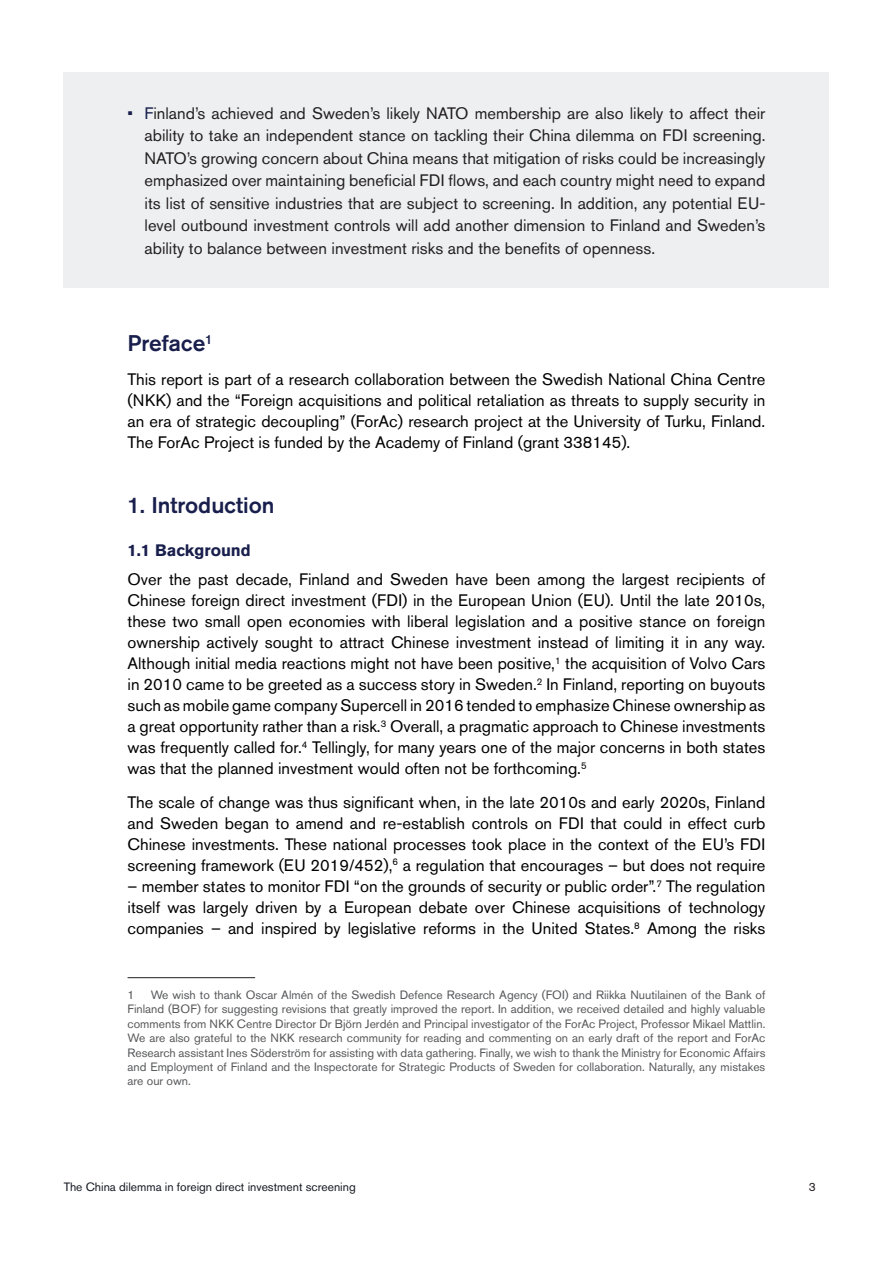
<style>
.page{position:relative;width:893px;height:1263px;background:#fff}
.page>*{position:absolute;margin:0;border:0;box-sizing:border-box;transform-origin:0 0}
.Rubrik_2{font:500 22.5px "Akzidenz Grotesk BE";color:#191f4c}
.Brödtext{font:16.5px/21px "Akzidenz Grotesk BE";color:#000001;text-align:justify}
.t1{font:16.5px/22.5px "Akzidenz Grotesk BE";color:#231f20;text-align:justify}
.Rubrik_3{font:700 16.5px "Akzidenz Grotesk BE";color:#191f4c}
.Fotnot{font:12px/14.4px "Akzidenz Grotesk BE";color:#57585a;text-align:justify}
.t2{font:12px "Akzidenz Grotesk BE";color:#161923}
.t3{font:12px "Akzidenz Grotesk BE";color:#231f20}
.s1{color:#191f4c}
</style>
<div class="page">
<hr style="left:128px;top:977px;width:127px;height:1px;background:#231f20">
<div style="left:64px;top:72px;width:765px;height:216px;background:#edeff0"></div>
<p class="t1" style="left:145px;top:102px;width:622px;text-indent:-17px"><span class="s1">• F</span>inland’s achieved and Sweden’s likely NATO membership are also likely to affect their ability to take an independent stance on tackling their China dilemma on FDI screening.<br>NATO’s growing concern about China means that mitigation of risks could be increasingly emphasized over maintaining beneficial FDI flows, and each country might need to expand its list of sensitive industries that are subject to screening. In addition, any potential EU&shy;level outbound investment controls will add another dimension to Finland and Sweden’s ability to balance between investment risks and the benefits of openness.</p>
<p class="Rubrik_2" style="left:128px;top:330px;width:87px">Preface<sup>1</sup></p>
<p class="Brödtext" style="left:128px;top:369px;width:639px">This report is part of a research collaboration between the Swedish National China Centre (NKK) and the “Foreign acquisitions and political retaliation as threats to supply security in an era of strategic decoupling” (ForAc) research project at the University of Turku, Finland.<br>The ForAc Project is funded by the Academy of Finland (grant 338145).</p>
<p class="Rubrik_2" style="left:128px;top:492px;width:148px">1. Introduction</p>
<p class="Rubrik_3" style="left:128px;top:540px;width:125px">1.1 Background</p>
<p class="Brödtext" style="left:128px;top:569px;width:639px">Over the past decade, Finland and Sweden have been among the largest recipients of Chinese foreign direct investment (FDI) in the European Union (EU). Until the late 2010s, these two small open economies with liberal legislation and a positive stance on foreign ownership actively sought to attract Chinese investment instead of limiting it in any way.<br>Although initial media reactions might not have been positive,<sup>1</sup> the acquisition of Volvo Cars in 2010 came to be greeted as a success story in Sweden.<sup>2</sup> In Finland, reporting on buyouts such as mobile game company Supercell in 2016 tended to emphasize Chinese ownership as a great opportunity rather than a risk.<sup>3</sup> Overall, a pragmatic approach to Chinese investments was frequently called for.<sup>4</sup> Tellingly, for many years one of the major concerns in both states was that the planned investment would often not be forthcoming.<sup>5</sup></p>
<p class="Brödtext" style="left:128px;top:792px;width:639px">The scale of change was thus significant when, in the late 2010s and early 2020s, Finland and Sweden began to amend and re-establish controls on FDI that could in effect curb Chinese investments. These national processes took place in the context of the EU’s FDI screening framework (EU 2019/452),<sup>6</sup> a regulation that encourages – but does not require</p>
<p class="Brödtext" style="left:128px;top:876px;width:639px">– member states to monitor FDI “on the grounds of security or public order”.<sup>7</sup> The regulation itself was largely driven by a European debate over Chinese acquisitions of technology companies – and inspired by legislative reforms in the United States.<sup>8</sup> Among the risks</p>
<p class="Fotnot" style="left:128px;top:987px;width:639px;text-indent:23px">We wish to thank Oscar Almén of the Swedish Defence Research Agency (FOI) and Riikka Nuutilainen of the Bank of Finland (BOF) for suggesting revisions that greatly improved the report. In addition, we received detailed and highly valuable comments from NKK Centre Director Dr Björn Jerdén and Principal investigator of the ForAc Project, Professor Mikael Mattlin.<br>We are also grateful to the NKK research community for reading and commenting on an early draft of the report and ForAc Research assistant Ines Söderström for assisting with data gathering. Finally, we wish to thank the Ministry for Economic Affairs and Employment of Finland and the Inspectorate for Strategic Products of Sweden for collaboration. Naturally, any mistakes are our own.</p>
<p class="Fotnot" style="left:128px;top:987px;width:8px">1</p>
<p class="t2" style="left:64px;top:1180px;width:293px">The China dilemma in foreign direct investment screening</p>
<p class="t3" style="left:809px;top:1180px;width:8px">3</p>
</div>
